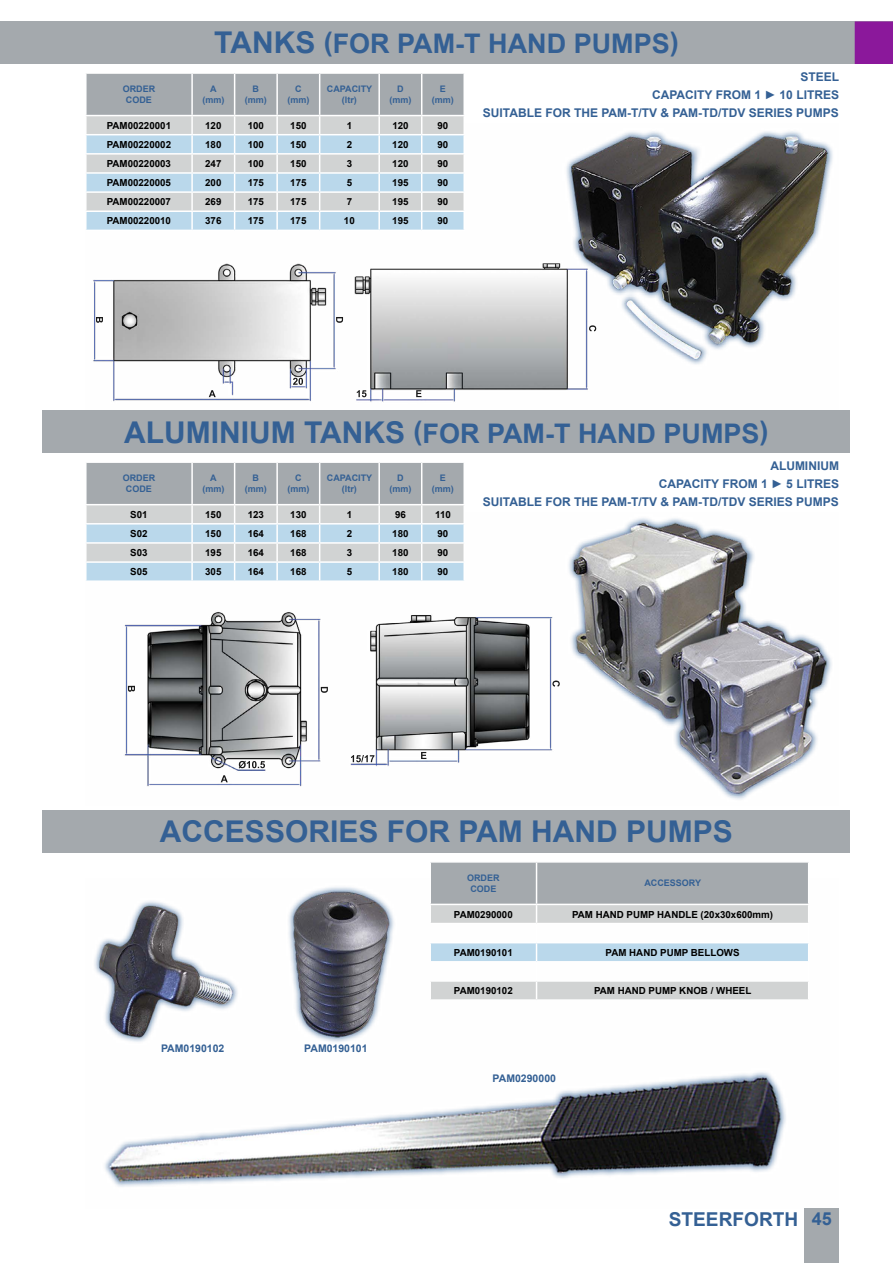
<style>
.page{position:relative;width:893px;height:1263px;background:#fff}
.page>*{position:absolute;margin:0;border:0;box-sizing:border-box;transform-origin:0 0}
.t1{font:700 30px "Arial";color:#346094}
.t2{font:700 27px "Arial";color:#346094}
.t3{font:700 19.05px "Arial";color:#346094}
.t4{font:700 12px/18px "Arial";color:#346094;text-align:right}
.t5{font:700 10.5px "Arial";color:#346094}
.t6{font:700 9.75px "Arial";color:#000}
.t7{font:700 9px/10.8px "Arial";color:#346094;text-align:center}
.s1{font-size:30px}
.s2{font-size:18px}
</style>
<div class="page">
<img style="left:94px;top:887px;width:745px;height:322px">
<img style="left:93px;top:131px;width:740px;height:271px">
<img style="left:124px;top:518px;width:708px;height:282px">
<svg style="left:86px;top:74px;width:379px;height:156px;background:#c0ccd4"></svg>
<hr style="left:85px;top:230px;width:107px;height:1px;background:#fff">
<hr style="left:192px;top:230px;width:43px;height:1px;background:#fff">
<hr style="left:235px;top:230px;width:42px;height:1px;background:#fff">
<hr style="left:277px;top:230px;width:43px;height:1px;background:#fff">
<hr style="left:320px;top:230px;width:59px;height:1px;background:#fff">
<hr style="left:379px;top:230px;width:43px;height:1px;background:#fff">
<hr style="left:422px;top:230px;width:43px;height:1px;background:#fff">
<hr style="left:85px;top:74px;width:2px;height:41px;background:#fff">
<hr style="left:85px;top:115px;width:107px;height:1px;background:#fff">
<hr style="left:192px;top:115px;width:43px;height:1px;background:#fff">
<hr style="left:235px;top:115px;width:42px;height:1px;background:#fff">
<hr style="left:277px;top:115px;width:43px;height:1px;background:#fff">
<hr style="left:320px;top:115px;width:59px;height:1px;background:#fff">
<hr style="left:379px;top:115px;width:43px;height:1px;background:#fff">
<hr style="left:422px;top:115px;width:43px;height:1px;background:#fff">
<svg style="left:86px;top:463px;width:379px;height:117px;background:#bec9d0"></svg>
<hr style="left:85px;top:580px;width:107px;height:2px;background:#fff">
<hr style="left:192px;top:580px;width:43px;height:2px;background:#fff">
<hr style="left:235px;top:580px;width:42px;height:2px;background:#fff">
<hr style="left:277px;top:580px;width:43px;height:2px;background:#fff">
<hr style="left:320px;top:580px;width:59px;height:2px;background:#fff">
<hr style="left:379px;top:580px;width:43px;height:2px;background:#fff">
<hr style="left:422px;top:580px;width:43px;height:2px;background:#fff">
<hr style="left:85px;top:463px;width:2px;height:41px;background:#fff">
<hr style="left:85px;top:504px;width:107px;height:1px;background:#fff">
<hr style="left:192px;top:504px;width:43px;height:1px;background:#fff">
<hr style="left:235px;top:504px;width:42px;height:1px;background:#fff">
<hr style="left:277px;top:504px;width:43px;height:1px;background:#fff">
<hr style="left:320px;top:504px;width:59px;height:1px;background:#fff">
<hr style="left:379px;top:504px;width:43px;height:1px;background:#fff">
<hr style="left:422px;top:504px;width:43px;height:1px;background:#fff">
<svg style="left:429px;top:863px;width:380px;height:136px"></svg>
<hr style="left:429px;top:999px;width:107px;height:2px;background:#fff">
<hr style="left:536px;top:999px;width:273px;height:2px;background:#fff">
<hr style="left:429px;top:863px;width:2px;height:41px;background:#fff">
<hr style="left:429px;top:904px;width:107px;height:1px;background:#fff">
<hr style="left:536px;top:904px;width:273px;height:1px;background:#fff">
<div style="left:43px;top:810px;width:807px;height:43px;background:#a4a9ad"></div>
<div style="left:0;top:21px;width:893px;height:43px;background:#a4a9ad"></div>
<div style="left:43px;top:410px;width:807px;height:43px;background:#a4a9ad"></div>
<div style="left:855px;top:22px;width:37px;height:41px;background:#8b189b"></div>
<div style="left:855px;top:21px;width:38px;height:43px;border:2px solid #8b189b"></div>
<div style="left:805px;top:1209px;width:34px;height:54px;background:#a4a9ad"></div>
<h2 class="t2" style="left:214px;top:25px;width:466px"><span class="s1">TANKS</span> (FOR PAM-T HAND PUMPS)</h2>
<p class="t7" style="left:123px;top:84px;width:34px">ORDER<br>CODE</p>
<p class="t7" style="left:202px;top:84px;width:23px">A (mm)</p>
<p class="t7" style="left:245px;top:84px;width:23px">B (mm)</p>
<p class="t7" style="left:287px;top:84px;width:23px">C (mm)</p>
<p class="t7" style="left:327px;top:84px;width:47px">CAPACITY (ltr)</p>
<p class="t7" style="left:389px;top:84px;width:23px">D (mm)</p>
<p class="t7" style="left:432px;top:84px;width:23px">E (mm)</p>
<p class="t6" style="left:107px;top:118px;width:66px">PAM00220001</p>
<p class="t6" style="left:205px;top:118px;width:18px">120</p>
<p class="t6" style="left:248px;top:118px;width:18px">100</p>
<p class="t6" style="left:290px;top:118px;width:18px">150</p>
<p class="t6" style="left:347px;top:118px;width:7px">1</p>
<p class="t6" style="left:392px;top:118px;width:18px">120</p>
<p class="t6" style="left:438px;top:118px;width:12px">90</p>
<p class="t6" style="left:107px;top:138px;width:66px">PAM00220002</p>
<p class="t6" style="left:205px;top:138px;width:18px">180</p>
<p class="t6" style="left:248px;top:138px;width:18px">100</p>
<p class="t6" style="left:290px;top:138px;width:18px">150</p>
<p class="t6" style="left:347px;top:138px;width:7px">2</p>
<p class="t6" style="left:392px;top:138px;width:18px">120</p>
<p class="t6" style="left:438px;top:138px;width:12px">90</p>
<p class="t6" style="left:107px;top:157px;width:66px">PAM00220003</p>
<p class="t6" style="left:205px;top:157px;width:18px">247</p>
<p class="t6" style="left:248px;top:157px;width:18px">100</p>
<p class="t6" style="left:290px;top:157px;width:18px">150</p>
<p class="t6" style="left:347px;top:157px;width:7px">3</p>
<p class="t6" style="left:392px;top:157px;width:18px">120</p>
<p class="t6" style="left:438px;top:157px;width:12px">90</p>
<p class="t6" style="left:107px;top:176px;width:66px">PAM00220005</p>
<p class="t6" style="left:205px;top:176px;width:18px">200</p>
<p class="t6" style="left:248px;top:176px;width:18px">175</p>
<p class="t6" style="left:290px;top:176px;width:18px">175</p>
<p class="t6" style="left:347px;top:176px;width:7px">5</p>
<p class="t6" style="left:392px;top:176px;width:18px">195</p>
<p class="t6" style="left:437px;top:176px;width:12px">90</p>
<p class="t6" style="left:107px;top:195px;width:66px">PAM00220007</p>
<p class="t6" style="left:205px;top:195px;width:18px">269</p>
<p class="t6" style="left:248px;top:195px;width:18px">175</p>
<p class="t6" style="left:290px;top:195px;width:18px">175</p>
<p class="t6" style="left:347px;top:195px;width:7px">7</p>
<p class="t6" style="left:392px;top:195px;width:18px">195</p>
<p class="t6" style="left:437px;top:195px;width:12px">90</p>
<p class="t6" style="left:107px;top:214px;width:66px">PAM00220010</p>
<p class="t6" style="left:205px;top:214px;width:18px">376</p>
<p class="t6" style="left:248px;top:214px;width:18px">175</p>
<p class="t6" style="left:290px;top:214px;width:18px">175</p>
<p class="t6" style="left:344px;top:214px;width:12px">10</p>
<p class="t6" style="left:392px;top:214px;width:18px">195</p>
<p class="t6" style="left:437px;top:214px;width:12px">90</p>
<p class="t4" style="left:483px;top:68px;width:358px">STEEL<br>CAPACITY FROM 1 ► 10 LITRES<br>SUITABLE FOR THE PAM-T/TV &amp; PAM-TD/TDV SERIES PUMPS</p>
<h2 class="t2" style="left:124px;top:414px;width:646px"><span class="s1">ALUMINIUM TANKS</span> (FOR PAM-T HAND PUMPS)</h2>
<p class="t7" style="left:123px;top:473px;width:34px">ORDER<br>CODE</p>
<p class="t7" style="left:202px;top:473px;width:23px">A (mm)</p>
<p class="t7" style="left:245px;top:473px;width:23px">B (mm)</p>
<p class="t7" style="left:287px;top:473px;width:23px">C (mm)</p>
<p class="t7" style="left:327px;top:473px;width:47px">CAPACITY (ltr)</p>
<p class="t7" style="left:389px;top:473px;width:23px">D (mm)</p>
<p class="t7" style="left:432px;top:473px;width:23px">E (mm)</p>
<p class="t6" style="left:130px;top:507px;width:19px">S01</p>
<p class="t6" style="left:205px;top:507px;width:18px">150</p>
<p class="t6" style="left:248px;top:507px;width:18px">123</p>
<p class="t6" style="left:290px;top:507px;width:18px">130</p>
<p class="t6" style="left:347px;top:507px;width:7px">1</p>
<p class="t6" style="left:395px;top:507px;width:12px">96</p>
<p class="t6" style="left:435px;top:507px;width:17px">110</p>
<p class="t6" style="left:130px;top:527px;width:19px">S02</p>
<p class="t6" style="left:205px;top:527px;width:18px">150</p>
<p class="t6" style="left:248px;top:527px;width:18px">164</p>
<p class="t6" style="left:290px;top:527px;width:18px">168</p>
<p class="t6" style="left:347px;top:527px;width:7px">2</p>
<p class="t6" style="left:392px;top:527px;width:18px">180</p>
<p class="t6" style="left:438px;top:527px;width:12px">90</p>
<p class="t6" style="left:130px;top:546px;width:19px">S03</p>
<p class="t6" style="left:205px;top:546px;width:18px">195</p>
<p class="t6" style="left:248px;top:546px;width:18px">164</p>
<p class="t6" style="left:290px;top:546px;width:18px">168</p>
<p class="t6" style="left:347px;top:546px;width:7px">3</p>
<p class="t6" style="left:392px;top:546px;width:18px">180</p>
<p class="t6" style="left:438px;top:546px;width:12px">90</p>
<p class="t6" style="left:130px;top:565px;width:19px">S05</p>
<p class="t6" style="left:205px;top:565px;width:18px">305</p>
<p class="t6" style="left:248px;top:565px;width:18px">164</p>
<p class="t6" style="left:290px;top:565px;width:18px">168</p>
<p class="t6" style="left:347px;top:565px;width:7px">5</p>
<p class="t6" style="left:392px;top:565px;width:18px">180</p>
<p class="t6" style="left:437px;top:565px;width:12px">90</p>
<p class="t4" style="left:483px;top:457px;width:358px">ALUMINIUM<br>CAPACITY FROM 1 ► 5 LITRES<br>SUITABLE FOR THE PAM-T/TV &amp; PAM-TD/TDV SERIES PUMPS</p>
<h1 class="t1" style="left:160px;top:811px;width:574px">ACCESSORIES FOR PAM HAND PUMPS</h1>
<p class="t5" style="left:161px;top:1041px;width:65px">PAM0190102</p>
<p class="t5" style="left:304px;top:1041px;width:65px">PAM0190101</p>
<p class="t7" style="left:467px;top:872px;width:34px">ORDER<br>CODE</p>
<p class="t7" style="left:644px;top:878px;width:58px">ACCESSORY</p>
<p class="t6" style="left:454px;top:907px;width:60px">PAM0290000</p>
<p class="t6" style="left:572px;top:907px;width:203px">PAM HAND PUMP HANDLE (20x30x600mm)</p>
<p class="t6" style="left:454px;top:945px;width:60px">PAM0190101</p>
<p class="t6" style="left:606px;top:945px;width:135px">PAM HAND PUMP BELLOWS</p>
<p class="t6" style="left:454px;top:984px;width:60px">PAM0190102</p>
<p class="t6" style="left:594px;top:984px;width:159px">PAM HAND PUMP KNOB / WHEEL</p>
<p class="t5" style="left:493px;top:1071px;width:65px">PAM0290000</p>
<h3 class="t3" style="left:669px;top:1206px;width:165px">STEERFORTH <span class="s2">45</span></h3>
</div>
